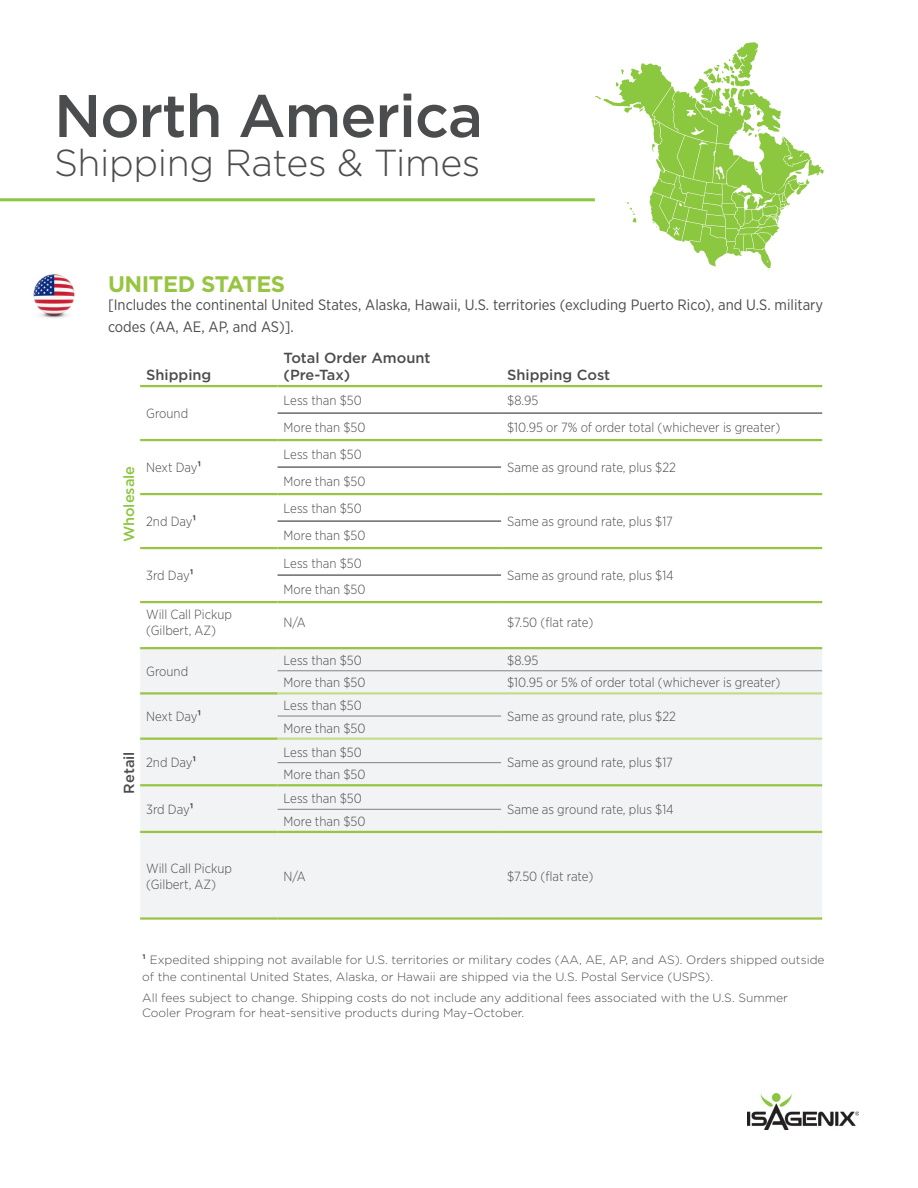
<style>
.page{position:relative;width:918px;height:1188px;background:#fff}
.page>*{position:absolute;margin:0;border:0;box-sizing:border-box;transform-origin:0 0}
.t1{font:500 60px "Gotham";letter-spacing:-.02em;color:#4b4c4d}
.t2{font:300 37.5px "Gotham";letter-spacing:-.01em;color:#4b4c4d}
.t3{font:700 22.5px "Gotham";letter-spacing:-.02em;color:#97c543}
.t4{font:15px/21.6px "Gotham Narrow";color:#4b4c4d}
.t5{font:500 14.55px "Gotham";color:#4b4c4d}
.t6{font:500 14.55px "Gotham";color:#8bc63e}
.t7{font:300 13.35px "Gotham Narrow";color:#4b4c4d}
.t8{font:300 12px/16.5px "Gotham";color:#4b4c4d}
.s1{font-weight:700}
</style>
<div class="page">
<img style="left:748px;top:1094px;width:110px;height:35px">
<svg style="left:140px;top:387px;width:682px;height:217px"></svg>
<svg style="left:140px;top:441px;width:682px;height:160px"></svg>
<div style="left:140px;top:649px;width:682px;height:268px;background:#f2f3f4"></div>
<hr style="left:278px;top:413px;width:223px;height:1px;background:#231f20">
<hr style="left:501px;top:413px;width:321px;height:1px;background:#231f20">
<hr style="left:278px;top:467px;width:223px;height:1px;background:#231f20">
<hr style="left:278px;top:521px;width:223px;height:1px;background:#231f20">
<hr style="left:278px;top:575px;width:223px;height:1px;background:#231f20">
<hr style="left:278px;top:670px;width:223px;height:1px;background:#808285">
<hr style="left:501px;top:670px;width:321px;height:1px;background:#808285">
<hr style="left:278px;top:716px;width:223px;height:1px;background:#808285">
<hr style="left:278px;top:762px;width:223px;height:1px;background:#808285">
<hr style="left:278px;top:809px;width:223px;height:1px;background:#808285">
<hr style="left:140px;top:385px;width:138px;height:2px;background:#97c543">
<hr style="left:140px;top:439px;width:138px;height:2px;background:#97c543">
<hr style="left:278px;top:385px;width:223px;height:2px;background:#97c543">
<hr style="left:501px;top:385px;width:321px;height:2px;background:#97c543">
<hr style="left:278px;top:439px;width:223px;height:2px;background:#97c543">
<hr style="left:501px;top:439px;width:321px;height:2px;background:#97c543">
<hr style="left:140px;top:493px;width:138px;height:2px;background:#97c543">
<hr style="left:140px;top:547px;width:138px;height:2px;background:#97c543">
<hr style="left:278px;top:493px;width:223px;height:2px;background:#97c543">
<hr style="left:501px;top:493px;width:321px;height:2px;background:#97c543">
<hr style="left:278px;top:547px;width:223px;height:2px;background:#97c543">
<hr style="left:501px;top:547px;width:321px;height:2px;background:#97c543">
<hr style="left:140px;top:601px;width:138px;height:2px;background:#97c543">
<hr style="left:278px;top:601px;width:223px;height:2px;background:#97c543">
<hr style="left:501px;top:601px;width:321px;height:2px;background:#97c543">
<hr style="left:140px;top:647px;width:138px;height:2px;background:#97c543">
<hr style="left:278px;top:647px;width:223px;height:2px;background:#97c543">
<hr style="left:501px;top:647px;width:321px;height:2px;background:#97c543">
<hr style="left:140px;top:692px;width:138px;height:3px;background:#97c543">
<hr style="left:140px;top:738px;width:138px;height:2px;background:#97c543">
<hr style="left:278px;top:692px;width:223px;height:3px;background:#c5dc90">
<hr style="left:501px;top:692px;width:321px;height:3px;background:#c5dc90">
<hr style="left:278px;top:738px;width:223px;height:2px;background:#c5dc90">
<hr style="left:501px;top:738px;width:321px;height:2px;background:#c5dc90">
<hr style="left:140px;top:784px;width:138px;height:2px;background:#97c543">
<hr style="left:278px;top:784px;width:223px;height:2px;background:#97c543">
<hr style="left:501px;top:784px;width:321px;height:2px;background:#97c543">
<hr style="left:140px;top:831px;width:138px;height:2px;background:#97c543">
<hr style="left:278px;top:831px;width:223px;height:2px;background:#97c543">
<hr style="left:501px;top:831px;width:321px;height:2px;background:#97c543">
<hr style="left:140px;top:917px;width:138px;height:3px;background:#97c543">
<hr style="left:278px;top:917px;width:223px;height:3px;background:#97c543">
<hr style="left:501px;top:917px;width:321px;height:3px;background:#97c543">
<hr style="left:0;top:198px;width:595px;height:3px;background:#8bc63e">
<img style="left:33px;top:274px;width:42px;height:44px">
<svg style="left:595px;top:42px;width:229px;height:228px"></svg>
<p class="t1" style="left:54px;top:77px;width:431px">North America</p>
<p class="t2" style="left:54px;top:139px;width:428px">Shipping Rates &amp; Times</p>
<p class="t3" style="left:108px;top:270px;width:179px">UNITED STATES</p>
<p class="t4" style="left:108px;top:294px;width:717px">[Includes the continental United States, Alaska, Hawaii, U.S. territories (excluding Puerto Rico), and U.S. military codes (AA, AE, AP, and AS)].</p>
<p class="t5" style="left:146px;top:365px;width:67px">Shipping</p>
<p class="t5" style="left:284px;top:348px;width:149px">Total Order Amount</p>
<p class="t5" style="left:284px;top:365px;width:68px">(Pre-Tax)</p>
<p class="t5" style="left:507px;top:365px;width:105px">Shipping Cost</p>
<p class="t7" style="left:146px;top:406px;width:44px">Ground</p>
<p class="t6" style="left:120px;top:542px;width:78px;rotate:-90deg">Wholesale</p>
<p class="t7" style="left:146px;top:460px;width:57px">Next Day<span class="s1">¹</span></p>
<p class="t7" style="left:146px;top:514px;width:52px">2nd Day<span class="s1">¹</span></p>
<p class="t7" style="left:146px;top:568px;width:49px">3rd Day<span class="s1">¹</span></p>
<p class="t7" style="left:146px;top:606px;width:87px">Will Call Pickup</p>
<p class="t7" style="left:146px;top:622px;width:72px">(Gilbert, AZ)</p>
<p class="t7" style="left:146px;top:663px;width:44px">Ground</p>
<p class="t5" style="left:120px;top:794px;width:44px;rotate:-90deg">Retail</p>
<p class="t7" style="left:146px;top:708px;width:57px">Next Day<span class="s1">¹</span></p>
<p class="t7" style="left:146px;top:754px;width:52px">2nd Day<span class="s1">¹</span></p>
<p class="t7" style="left:146px;top:801px;width:49px">3rd Day<span class="s1">¹</span></p>
<p class="t7" style="left:146px;top:860px;width:87px">Will Call Pickup</p>
<p class="t7" style="left:146px;top:876px;width:72px">(Gilbert, AZ)</p>
<p class="t7" style="left:284px;top:392px;width:80px">Less than $50</p>
<p class="t7" style="left:507px;top:392px;width:33px">$8.95</p>
<p class="t7" style="left:284px;top:419px;width:83px">More than $50</p>
<p class="t7" style="left:507px;top:419px;width:275px">$10.95 or 7% of order total (whichever is greater)</p>
<p class="t7" style="left:284px;top:446px;width:80px">Less than $50</p>
<p class="t7" style="left:284px;top:473px;width:83px">More than $50</p>
<p class="t7" style="left:284px;top:500px;width:80px">Less than $50</p>
<p class="t7" style="left:284px;top:527px;width:83px">More than $50</p>
<p class="t7" style="left:284px;top:555px;width:80px">Less than $50</p>
<p class="t7" style="left:284px;top:581px;width:83px">More than $50</p>
<p class="t7" style="left:507px;top:460px;width:170px">Same as ground rate, plus $22</p>
<p class="t7" style="left:507px;top:514px;width:167px">Same as ground rate, plus $17</p>
<p class="t7" style="left:507px;top:568px;width:168px">Same as ground rate, plus $14</p>
<p class="t7" style="left:284px;top:614px;width:24px">N/A</p>
<p class="t7" style="left:507px;top:614px;width:88px">$7.50 (flat rate)</p>
<p class="t7" style="left:284px;top:652px;width:80px">Less than $50</p>
<p class="t7" style="left:507px;top:652px;width:33px">$8.95</p>
<p class="t7" style="left:284px;top:675px;width:83px">More than $50</p>
<p class="t7" style="left:507px;top:675px;width:275px">$10.95 or 5% of order total (whichever is greater)</p>
<p class="t7" style="left:284px;top:697px;width:80px">Less than $50</p>
<p class="t7" style="left:284px;top:720px;width:83px">More than $50</p>
<p class="t7" style="left:284px;top:744px;width:80px">Less than $50</p>
<p class="t7" style="left:284px;top:766px;width:83px">More than $50</p>
<p class="t7" style="left:284px;top:790px;width:80px">Less than $50</p>
<p class="t7" style="left:284px;top:813px;width:83px">More than $50</p>
<p class="t7" style="left:507px;top:708px;width:170px">Same as ground rate, plus $22</p>
<p class="t7" style="left:507px;top:754px;width:167px">Same as ground rate, plus $17</p>
<p class="t7" style="left:507px;top:801px;width:168px">Same as ground rate, plus $14</p>
<p class="t7" style="left:284px;top:868px;width:24px">N/A</p>
<p class="t7" style="left:507px;top:868px;width:88px">$7.50 (flat rate)</p>
<p class="t8" style="left:142px;top:952px;width:684px"><span class="s1">¹</span> Expedited shipping not available for U.S. territories or military codes (AA, AE, AP, and AS). Orders shipped outside of the continental United States, Alaska, or Hawaii are shipped via the U.S. Postal Service (USPS).</p>
<p class="t8" style="left:142px;top:990px;width:647px;line-height:15px">All fees subject to change. Shipping costs do not include any additional fees associated with the U.S. Summer<br>Cooler Program for heat-sensitive products during May–October.</p>
</div>
